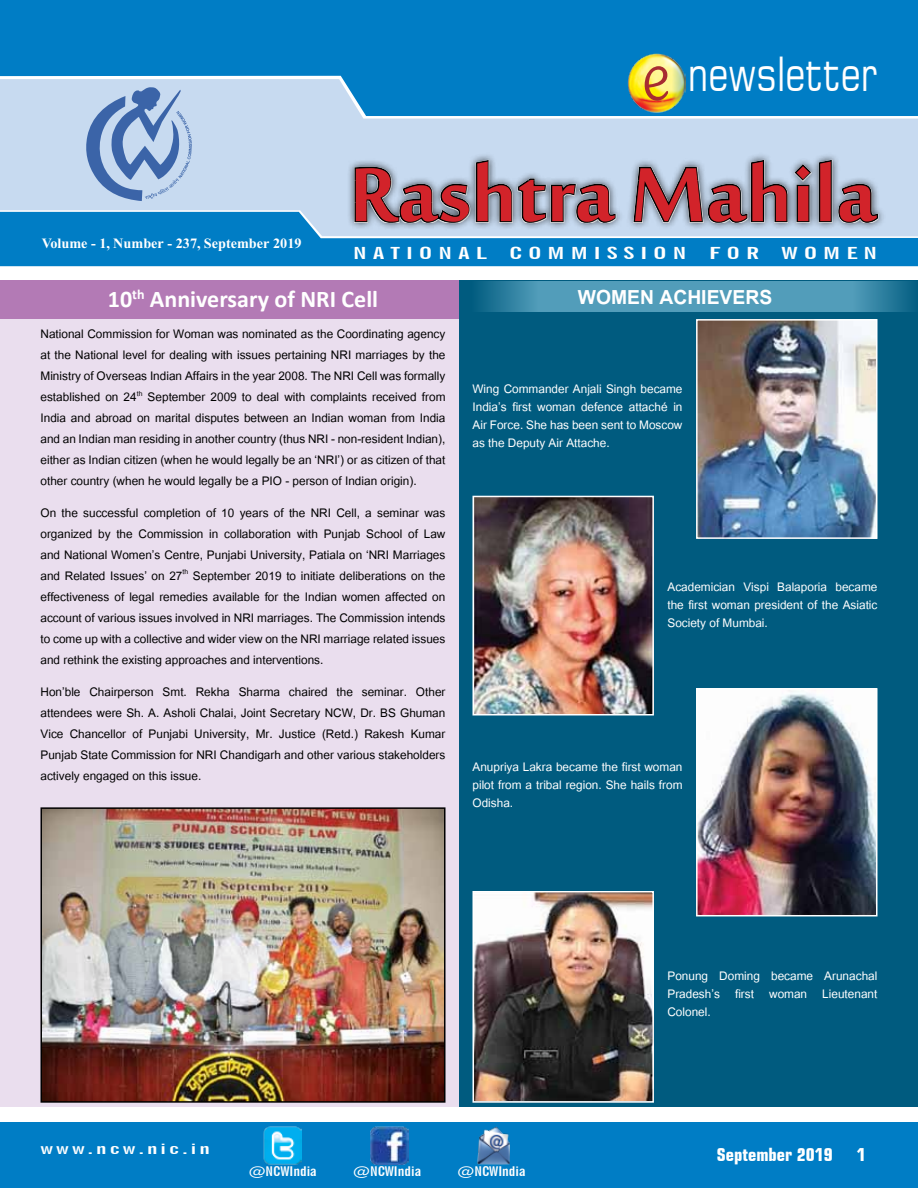
<style>
.page{position:relative;width:918px;height:1188px;background:#fff}
.page>*{position:absolute;margin:0;border:0;box-sizing:border-box;transform-origin:0 0}
.t1{font:112.5px "Jasmine UPC";color:#a72c31;scale:.76 1}
.t2{font:700 105px "Sakkal Majalla";color:#d2232a}
.t3{font:46.8px "Square 721 BT";color:#fff;scale:.76 1}
.t4{font:700 27px "Utsaah";color:#fff}
.t5{font:700 24px "Calibri";color:#fff}
.t6{font:700 condensed 18px "Square 721 BT";color:#fff}
.t7{font:700 extra-condensed 16.8px "News Gothic BT";letter-spacing:.2em;color:#fff;scale:1.79 1}
.t8{font:16.5px/21px "Utsaah";color:#000;text-align:justify}
.t9{font:16.5px/18px "Utsaah";color:#fff;text-align:justify}
.t10{font:700 extra-condensed 14.7px "News Gothic BT";letter-spacing:.12em;color:#fff;scale:1.79 1}
.t11{font:700 14.25px "Times New Roman";color:#fff}
.t12{font:700 extra-condensed 13.5px "News Gothic BT";color:#fff;scale:1.25 1}
</style>
<div class="page">
<div style="left:1px;top:281px;width:458px;height:826px;background:#eadeee"></div>
<div style="left:0;top:281px;width:458px;height:38px;background:#b37ab5"></div>
<div style="left:459px;top:281px;width:459px;height:826px;background:#005b7f"></div>
<svg style="left:480px;top:281px;width:215px;height:30px;background:#4895b2"></svg>
<svg style="left:695px;top:281px;width:216px;height:30px;background:#4895b3"></svg>
<div style="left:1px;top:1122px;width:917px;height:66px;background:#007dc5"></div>
<div style="left:0;top:64px;width:918px;height:193px;background:#c7daf0"></div>
<div style="left:0;top:212px;width:324px;height:54px;background:#007dc5"></div>
<svg style="left:362px;top:116px;width:556px;height:3px;background:#f4f7fb"></svg>
<svg style="left:0;top:0;width:918px;height:116px;background:#1687c9"></svg>
<svg style="left:86px;top:87px;width:106px;height:114px"></svg>
<div style="left:324px;top:130px;width:594px;height:145px;background:#fff;opacity:.75"></div>
<img style="left:371px;top:1127px;width:37px;height:37px">
<img style="left:264px;top:1127px;width:38px;height:37px">
<img style="left:477px;top:1127px;width:33px;height:37px">
<img style="left:627px;top:53px;width:59px;height:59px">
<img style="left:699px;top:322px;width:176px;height:214px">
<div style="left:696px;top:319px;width:182px;height:220px;border:2px solid #fff"></div>
<img style="left:699px;top:691px;width:176px;height:222px">
<div style="left:696px;top:688px;width:182px;height:228px;border:2px solid #fff"></div>
<img style="left:475px;top:499px;width:176px;height:214px">
<div style="left:472px;top:496px;width:182px;height:220px;border:2px solid #fff"></div>
<img style="left:475px;top:894px;width:176px;height:206px">
<div style="left:472px;top:891px;width:182px;height:212px;border:2px solid #fff"></div>
<img style="left:43px;top:810px;width:400px;height:290px">
<div style="left:40px;top:807px;width:406px;height:296px;border:2px solid #000"></div>
<h1 class="t1" style="left:643px;top:-3px;width:36px">e</h1>
<h3 class="t3" style="left:688px;top:45px;width:251px">newsletter</h3>
<p class="t11" style="left:42px;top:236px;width:261px">Volume - 1, Number - 237, September 2019</p>
<h2 class="t2" style="left:350px;top:137px;width:529px">Rashtra Mahila</h2>
<p class="t7" style="left:353px;top:242px;width:76px">NATION AL</p>
<p class="t7" style="left:509px;top:242px;width:99px">COMMISSION</p>
<p class="t7" style="left:709px;top:242px;width:29px">FOR</p>
<p class="t7" style="left:782px;top:242px;width:53px">WOMEN</p>
<h3 class="t5" style="left:108px;top:284px;width:272px">10<sup>th</sup> Anniversary of NRI Cell</h3>
<p class="t8" style="left:40px;top:325px;width:407px">National Commission for Woman was nominated as the Coordinating agency at the National level for dealing with issues pertaining NRI marriages by the Ministry of Overseas Indian Affairs in the year 2008. The NRI Cell was formally established on 24<sup>th</sup> September 2009 to deal with complaints received from India and abroad on marital disputes between an Indian woman from India and an Indian man residing in another country (thus NRI - non-resident Indian), either as Indian citizen (when he would legally be an ‘NRI’) or as citizen of that other country (when he would legally be a PIO - person of Indian origin).</p>
<p class="t8" style="left:40px;top:503px;width:406px">On the successful completion of 10 years of the NRI Cell, a seminar was organized by the Commission in collaboration with Punjab School of Law and National Women’s Centre, Punjabi University, Patiala on ‘NRI Marriages and Related Issues’ on 27<sup>th</sup> September 2019 to initiate deliberations on the effectiveness of legal remedies available for the Indian women affected on account of various issues involved in NRI marriages. The Commission intends to come up with a collective and wider view on the NRI marriage related issues and rethink the existing approaches and interventions.</p>
<p class="t8" style="left:41px;top:682px;width:406px">Hon’ble Chairperson Smt. Rekha Sharma chaired the seminar. Other attendees were Sh. A. Asholi Chalai, Joint Secretary NCW, Dr. BS Ghuman Vice Chancellor of Punjabi University, Mr. Justice (Retd.) Rakesh Kumar Punjab State Commission for NRI Chandigarh and other various stakeholders actively engaged on this issue.</p>
<h3 class="t4" style="left:578px;top:284px;width:196px">Women Achievers</h3>
<p class="t9" style="left:472px;top:381px;width:212px">Wing Commander Anjali Singh became India’s first woman defence attaché in Air Force. She has been sent to Moscow as the Deputy Air Attache.</p>
<p class="t9" style="left:667px;top:579px;width:212px">Academician Vispi Balaporia became the first woman president of the Asiatic Society of Mumbai.</p>
<p class="t9" style="left:472px;top:759px;width:212px">Anupriya Lakra became the first woman pilot from a tribal region. She hails from Odisha.</p>
<p class="t9" style="left:667px;top:968px;width:212px">Ponung Doming became Arunachal Pradesh’s first woman Lieutenant Colonel.</p>
<p class="t10" style="left:40px;top:1140px;width:96px">WWW.NCW.NIC.IN</p>
<p class="t12" style="left:249px;top:1163px;width:56px">@NCWINDIA</p>
<p class="t12" style="left:353px;top:1163px;width:56px">@NCWINDIA</p>
<p class="t12" style="left:458px;top:1163px;width:56px">@NCWINDIA</p>
<p class="t6" style="left:717px;top:1144px;width:117px">September 2019</p>
<p class="t6" style="left:857px;top:1144px;width:10px">1</p>
</div>
